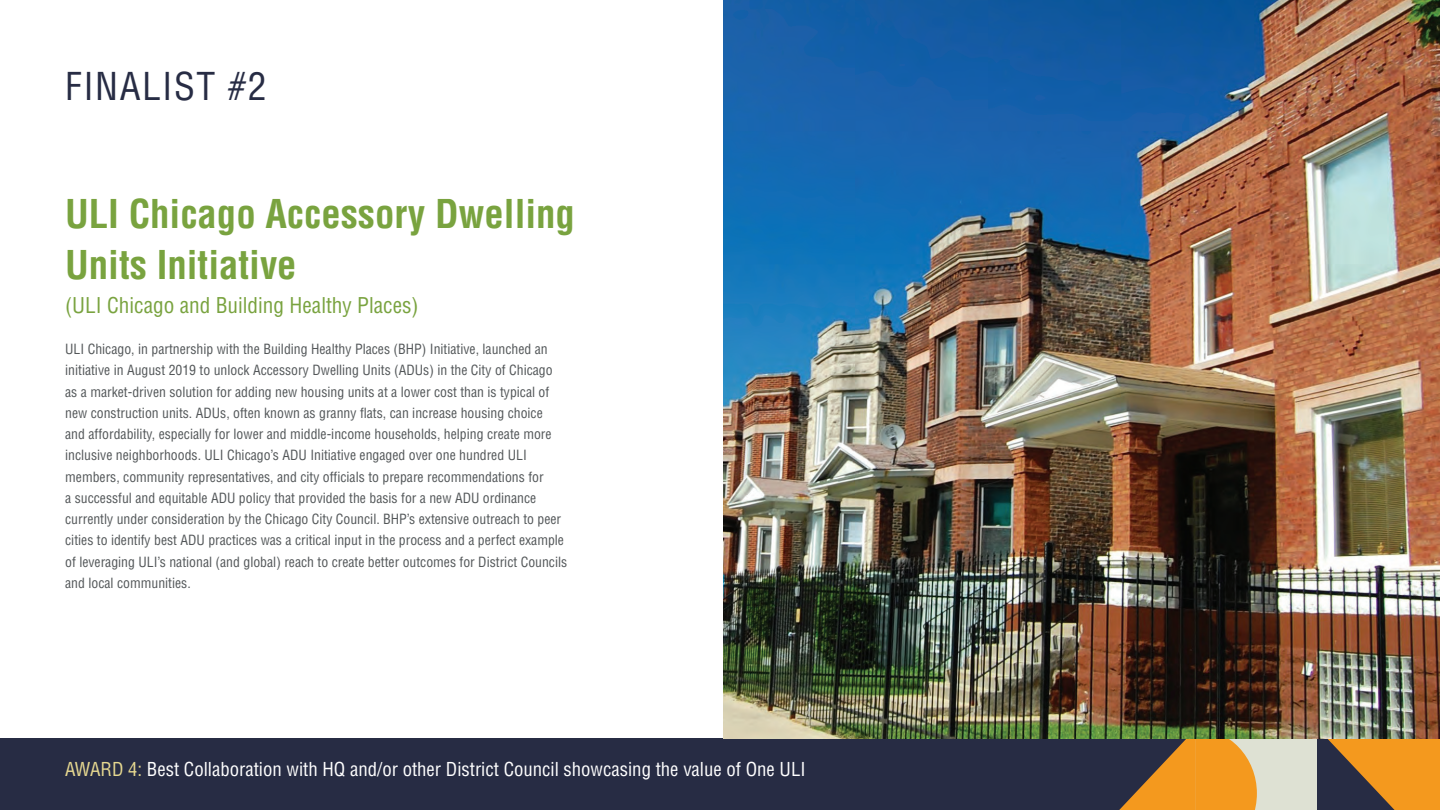
<style>
.page{position:relative;width:1440px;height:810px;background:#fff}
.page>*{position:absolute;margin:0;border:0;box-sizing:border-box;transform-origin:0 0}
.t1{font:700 condensed 38.75px/51.2px "Helvetica LT Std";color:#79a33f}
.t2{font:condensed 37.5px "Helvetica LT Std";letter-spacing:.04em;color:#272c44}
.t3{font:condensed 21.25px "Helvetica LT Std";color:#79a33f}
.t4{font:condensed 18.75px "Helvetica LT Std";color:#fff}
.t5{font:condensed 13.75px/21.2px "Helvetica LT Std";color:#535759}
.s1{color:#e6d890}
</style>
<div class="page">
<div style="left:0;top:738px;width:1440px;height:72px;background:#272c44"></div>
<div style="left:1196px;top:729px;width:122px;height:81px;background:#dee1d3"></div>
<svg style="left:1318px;top:738px;width:122px;height:72px"></svg>
<svg style="left:1119px;top:738px;width:138px;height:72px"></svg>
<img style="left:724px;top:0;width:716px;height:738px">
<h2 class="t2" style="left:65px;top:62px;width:203px">FINALIST #2</h2>
<h1 class="t1" style="left:65px;top:188px;width:511px">ULI Chicago Accessory Dwelling<br>Units Initiative</h1>
<h3 class="t3" style="left:65px;top:292px;width:355px">(ULI Chicago and Building Healthy Places)</h3>
<p class="t5" style="left:65px;top:338px;width:504px">ULI Chicago, in partnership with the Building Healthy Places (BHP) Initiative, launched an initiative in August 2019 to unlock Accessory Dwelling Units (ADUs) in the City of Chicago as a market-driven solution for adding new housing units at a lower cost than is typical of new construction units. ADUs, often known as granny flats, can increase housing choice<br>and affordability, especially for lower and middle-income households, helping create more inclusive neighborhoods. ULI Chicago’s ADU Initiative engaged over one hundred ULI members, community representatives, and city officials to prepare recommendations for<br>a successful and equitable ADU policy that provided the basis for a new ADU ordinance currently under consideration by the Chicago City Council. BHP’s extensive outreach to peer cities to identify best ADU practices was a critical input in the process and a perfect example of leveraging ULI’s national (and global) reach to create better outcomes for District Councils and local communities.</p>
<h3 class="t4" style="left:65px;top:757px;width:742px"><span class="s1">AWARD 4:</span> Best Collaboration with HQ and/or other District Council showcasing the value of One ULI</h3>
</div>
